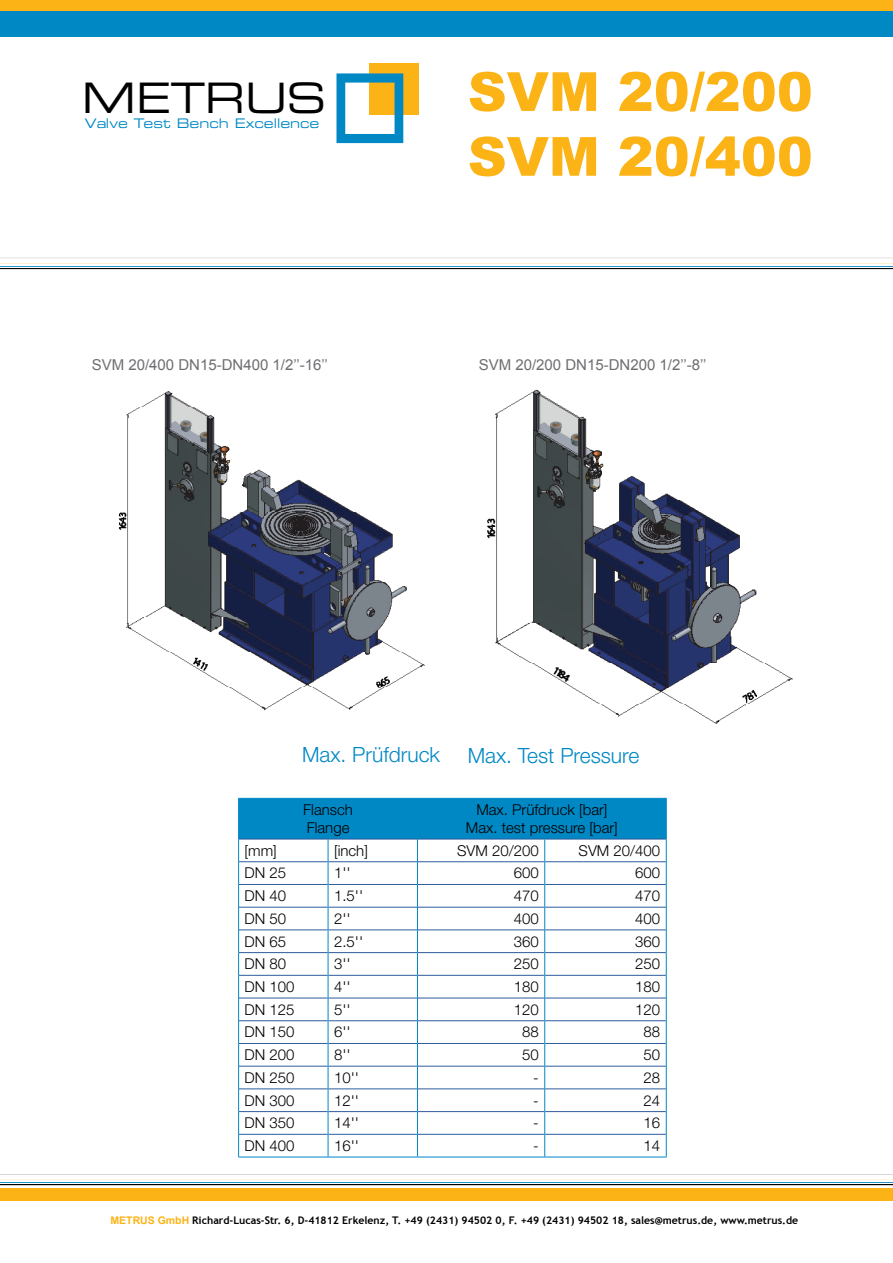
<style>
.page{position:relative;width:893px;height:1263px;background:#fff}
.page>*{position:absolute;margin:0;border:0;box-sizing:border-box;transform-origin:0 0}
.t1{font:900 54px/64.8px "Arial";color:#fcb316}
.t2{font:42.15px "Eurostile LT Std Ex 2";color:#000;scale:.96 1}
.t3{font:300 21px "Helvetica Neue LT Std";color:#0088c5}
.t4{font:300 15px/18px "Helvetica Neue LT Std";color:#000}
.t5{font:15px "Arial";color:#6d6e71}
.t6{font:13.2px "Eurostile LT Std Ex 2";color:#0088c5;scale:.96 1}
.t7{font:700 10.5px "Trebuchet MS";color:#000}
.s1{font-family:"Arial";color:#fcb316}
</style>
<div class="page">
<img style="left:0;top:1174px;width:893px;height:12px">
<div style="left:0;top:1188px;width:893px;height:13px;background:#fcb316"></div>
<img style="left:487px;top:389px;width:305px;height:334px">
<img style="left:119px;top:391px;width:305px;height:320px">
<div style="left:369px;top:64px;width:50px;height:51px;background:#fcb316"></div>
<svg style="left:336px;top:73px;width:67px;height:70px"></svg>
<div style="left:0;top:0;width:893px;height:11px;background:#fcb316"></div>
<div style="left:0;top:11px;width:893px;height:25px;background:#0088c5"></div>
<svg style="left:238px;top:798px;width:429px;height:359px"></svg>
<hr style="left:238px;top:1157px;width:90px;height:1px;background:#0088c5">
<hr style="left:328px;top:1157px;width:89px;height:1px;background:#0088c5">
<hr style="left:417px;top:1157px;width:128px;height:1px;background:#0088c5">
<hr style="left:545px;top:1157px;width:122px;height:1px;background:#0088c5">
<img style="left:0;top:257px;width:893px;height:13px">
<h2 class="t2" style="left:82px;top:69px;width:256px">METRUS</h2>
<p class="t6" style="left:85px;top:114px;width:246px">Valve Test Bench Excellence</p>
<h1 class="t1" style="left:468px;top:58px;width:347px">SVM 20/200<br>SVM 20/400</h1>
<p class="t5" style="left:92px;top:355px;width:238px">SVM 20/400 DN15-DN400 1/2’’-16’’</p>
<p class="t5" style="left:479px;top:355px;width:229px">SVM 20/200 DN15-DN200 1/2’’-8’’</p>
<h3 class="t3" style="left:302px;top:742px;width:140px">Max. Prüfdruck</h3>
<h3 class="t3" style="left:468px;top:742px;width:173px">Max. Test Pressure</h3>
<p class="t4" style="left:303px;top:800px;width:51px">Flansch<br>Flange</p>
<p class="t4" style="left:466px;top:800px;width:153px;text-align:center">Max. Prüfdruck [bar]<br>Max. test pressure [bar]</p>
<p class="t4" style="left:245px;top:841px;width:34px">[mm]</p>
<p class="t4" style="left:334px;top:841px;width:35px">[inch]</p>
<p class="t4" style="left:457px;top:841px;width:83px">SVM 20/200</p>
<p class="t4" style="left:579px;top:841px;width:83px">SVM 20/400</p>
<p class="t4" style="left:245px;top:864px;width:43px">DN 25</p>
<p class="t4" style="left:334px;top:864px;width:18px">1''</p>
<p class="t4" style="left:514px;top:864px;width:27px">600</p>
<p class="t4" style="left:635px;top:864px;width:27px">600</p>
<p class="t4" style="left:245px;top:886px;width:43px">DN 40</p>
<p class="t4" style="left:334px;top:886px;width:31px">1.5''</p>
<p class="t4" style="left:514px;top:886px;width:27px">470</p>
<p class="t4" style="left:635px;top:886px;width:27px">470</p>
<p class="t4" style="left:245px;top:909px;width:43px">DN 50</p>
<p class="t4" style="left:334px;top:909px;width:18px">2''</p>
<p class="t4" style="left:514px;top:909px;width:27px">400</p>
<p class="t4" style="left:635px;top:909px;width:27px">400</p>
<p class="t4" style="left:245px;top:932px;width:43px">DN 65</p>
<p class="t4" style="left:334px;top:932px;width:31px">2.5''</p>
<p class="t4" style="left:514px;top:932px;width:27px">360</p>
<p class="t4" style="left:635px;top:932px;width:27px">360</p>
<p class="t4" style="left:245px;top:955px;width:43px">DN 80</p>
<p class="t4" style="left:334px;top:955px;width:18px">3''</p>
<p class="t4" style="left:514px;top:955px;width:27px">250</p>
<p class="t4" style="left:635px;top:955px;width:27px">250</p>
<p class="t4" style="left:245px;top:977px;width:52px">DN 100</p>
<p class="t4" style="left:334px;top:977px;width:18px">4''</p>
<p class="t4" style="left:514px;top:977px;width:27px">180</p>
<p class="t4" style="left:635px;top:977px;width:27px">180</p>
<p class="t4" style="left:245px;top:1000px;width:52px">DN 125</p>
<p class="t4" style="left:334px;top:1000px;width:18px">5''</p>
<p class="t4" style="left:514px;top:1000px;width:27px">120</p>
<p class="t4" style="left:635px;top:1000px;width:27px">120</p>
<p class="t4" style="left:245px;top:1023px;width:52px">DN 150</p>
<p class="t4" style="left:334px;top:1023px;width:18px">6''</p>
<p class="t4" style="left:522px;top:1023px;width:18px">88</p>
<p class="t4" style="left:644px;top:1023px;width:18px">88</p>
<p class="t4" style="left:245px;top:1045px;width:52px">DN 200</p>
<p class="t4" style="left:334px;top:1045px;width:18px">8''</p>
<p class="t4" style="left:522px;top:1045px;width:18px">50</p>
<p class="t4" style="left:644px;top:1045px;width:18px">50</p>
<p class="t4" style="left:245px;top:1068px;width:52px">DN 250</p>
<p class="t4" style="left:334px;top:1068px;width:27px">10''</p>
<p class="t4" style="left:533px;top:1068px;width:7px">-</p>
<p class="t4" style="left:644px;top:1068px;width:18px">28</p>
<p class="t4" style="left:245px;top:1091px;width:52px">DN 300</p>
<p class="t4" style="left:334px;top:1091px;width:27px">12''</p>
<p class="t4" style="left:533px;top:1091px;width:7px">-</p>
<p class="t4" style="left:644px;top:1091px;width:18px">24</p>
<p class="t4" style="left:245px;top:1114px;width:52px">DN 350</p>
<p class="t4" style="left:334px;top:1114px;width:27px">14''</p>
<p class="t4" style="left:533px;top:1114px;width:7px">-</p>
<p class="t4" style="left:644px;top:1114px;width:18px">16</p>
<p class="t4" style="left:245px;top:1136px;width:52px">DN 400</p>
<p class="t4" style="left:334px;top:1136px;width:27px">16''</p>
<p class="t4" style="left:533px;top:1136px;width:7px">-</p>
<p class="t4" style="left:644px;top:1136px;width:18px">14</p>
<p class="t7" style="left:111px;top:1213px;width:689px"><span class="s1">METRUS GmbH</span> Richard-Lucas-Str. 6, D-41812 Erkelenz, T. +49 (2431) 94502 0, F. +49 (2431) 94502 18, sales@metrus.de, www.metrus.de</p>
</div>
